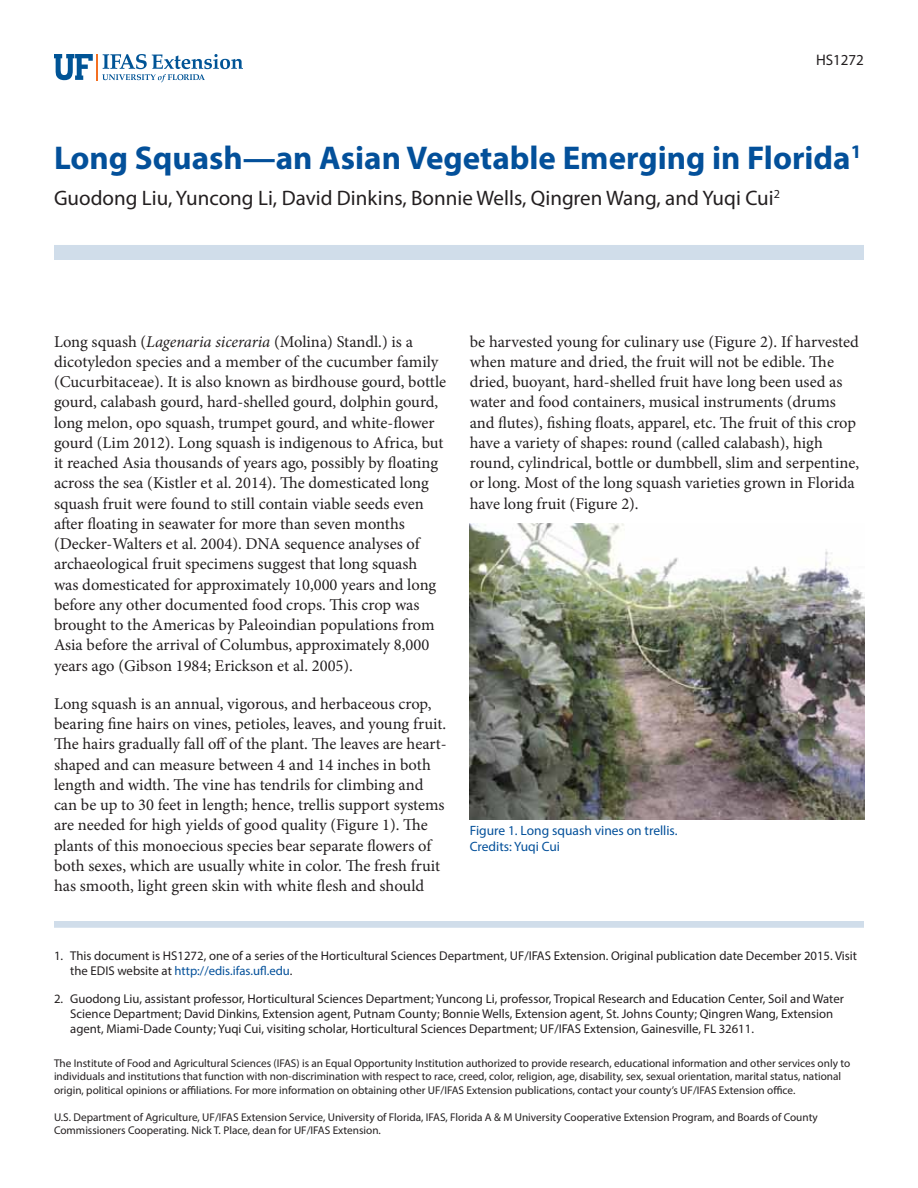
<style>
.page{position:relative;width:918px;height:1188px;background:#fff}
.page>*{position:absolute;margin:0;border:0;box-sizing:border-box;transform-origin:0 0}
.t1{font:700 33px "Myriad Pro";color:#03509a}
.t2{font:21px "Myriad Pro";color:#231f20}
.t3{font:16.5px/20.2px "Minion Pro";color:#231f20}
.t4{font:15.3px "Myriad Pro";color:#231f20}
.t5{font:13.5px/16.5px "Myriad Pro";color:#03509a}
.t6{font:12.75px/15.3px "Myriad Pro";color:#231f20}
.t7{font:11.25px/13.5px "Myriad Pro";color:#231f20}
.s1{font-style:italic}
.s2{color:#03509a}
</style>
<div class="page">
<svg style="left:54px;top:54px;width:189px;height:28px"></svg>
<div style="left:54px;top:245px;width:810px;height:15px;background:#d0ddea"></div>
<div style="left:54px;top:921px;width:810px;height:7px;background:#d0ddea"></div>
<img style="left:470px;top:524px;width:394px;height:295px">
<p class="t4" style="left:816px;top:54px;width:49px">HS1272</p>
<h1 class="t1" style="left:54px;top:145px;width:809px">Long Squash—an Asian Vegetable Emerging in Florida<sup>1</sup></h1>
<p class="t2" style="left:54px;top:190px;width:728px">Guodong Liu, Yuncong Li, David Dinkins, Bonnie Wells, Qingren Wang, and Yuqi Cui<sup>2</sup></p>
<p class="t3" style="left:54px;top:333px;width:394px">Long squash (<span class="s1">Lagenaria siceraria</span> (Molina) Standl.) is a dicotyledon species and a member of the cucumber family (Cucurbitaceae). It is also known as birdhouse gourd, bottle gourd, calabash gourd, hard-shelled gourd, dolphin gourd, long melon, opo squash, trumpet gourd, and white-flower gourd (Lim 2012). Long squash is indigenous to Africa, but it reached Asia thousands of years ago, possibly by floating across the sea (Kistler et al. 2014). The domesticated long squash fruit were found to still contain viable seeds even after floating in seawater for more than seven months (Decker-Walters et al. 2004). DNA sequence analyses of archaeological fruit specimens suggest that long squash<br>was domesticated for approximately 10,000 years and long before any other documented food crops. This crop was brought to the Americas by Paleoindian populations from Asia before the arrival of Columbus, approximately 8,000 years ago (Gibson 1984; Erickson et al. 2005).</p>
<p class="t3" style="left:54px;top:695px;width:394px">Long squash is an annual, vigorous, and herbaceous crop, bearing fine hairs on vines, petioles, leaves, and young fruit.<br>The hairs gradually fall off of the plant. The leaves are heart&shy;shaped and can measure between 4 and 14 inches in both length and width. The vine has tendrils for climbing and can be up to 30 feet in length; hence, trellis support systems are needed for high yields of good quality (Figure 1). The plants of this monoecious species bear separate flowers of both sexes, which are usually white in color. The fresh fruit has smooth, light green skin with white flesh and should</p>
<p class="t3" style="left:470px;top:333px;width:391px">be harvested young for culinary use (Figure 2). If harvested when mature and dried, the fruit will not be edible. The dried, buoyant, hard-shelled fruit have long been used as water and food containers, musical instruments (drums and flutes), fishing floats, apparel, etc. The fruit of this crop have a variety of shapes: round (called calabash), high round, cylindrical, bottle or dumbbell, slim and serpentine, or long. Most of the long squash varieties grown in Florida have long fruit (Figure 2).</p>
<p class="t5" style="left:470px;top:823px;width:209px">Figure 1. Long squash vines on trellis.<br>Credits: Yuqi Cui</p>
<p class="t6" style="left:70px;top:949px;width:788px;text-indent:-16px">1. This document is HS1272, one of a series of the Horticultural Sciences Department, UF/IFAS Extension. Original publication date December 2015. Visit the EDIS website at <span class="s2">http://edis.ifas.ufl.edu</span>.</p>
<p class="t6" style="left:70px;top:991px;width:775px;text-indent:-16px">2. Guodong Liu, assistant professor, Horticultural Sciences Department; Yuncong Li, professor, Tropical Research and Education Center, Soil and Water<br>Science Department; David Dinkins, Extension agent, Putnam County; Bonnie Wells, Extension agent, St. Johns County; Qingren Wang, Extension agent, Miami-Dade County; Yuqi Cui, visiting scholar, Horticultural Sciences Department; UF/IFAS Extension, Gainesville, FL 32611.</p>
<p class="t7" style="left:54px;top:1057px;width:798px">The Institute of Food and Agricultural Sciences (IFAS) is an Equal Opportunity Institution authorized to provide research, educational information and other services only to individuals and institutions that function with non-discrimination with respect to race, creed, color, religion, age, disability, sex, sexual orientation, marital status, national origin, political opinions or affiliations. For more information on obtaining other UF/IFAS Extension publications, contact your county’s UF/IFAS Extension office.</p>
<p class="t7" style="left:54px;top:1111px;width:765px">U.S. Department of Agriculture, UF/IFAS Extension Service, University of Florida, IFAS, Florida A &amp; M University Cooperative Extension Program, and Boards of County<br>Commissioners Cooperating. Nick T. Place, dean for UF/IFAS Extension.</p>
</div>
